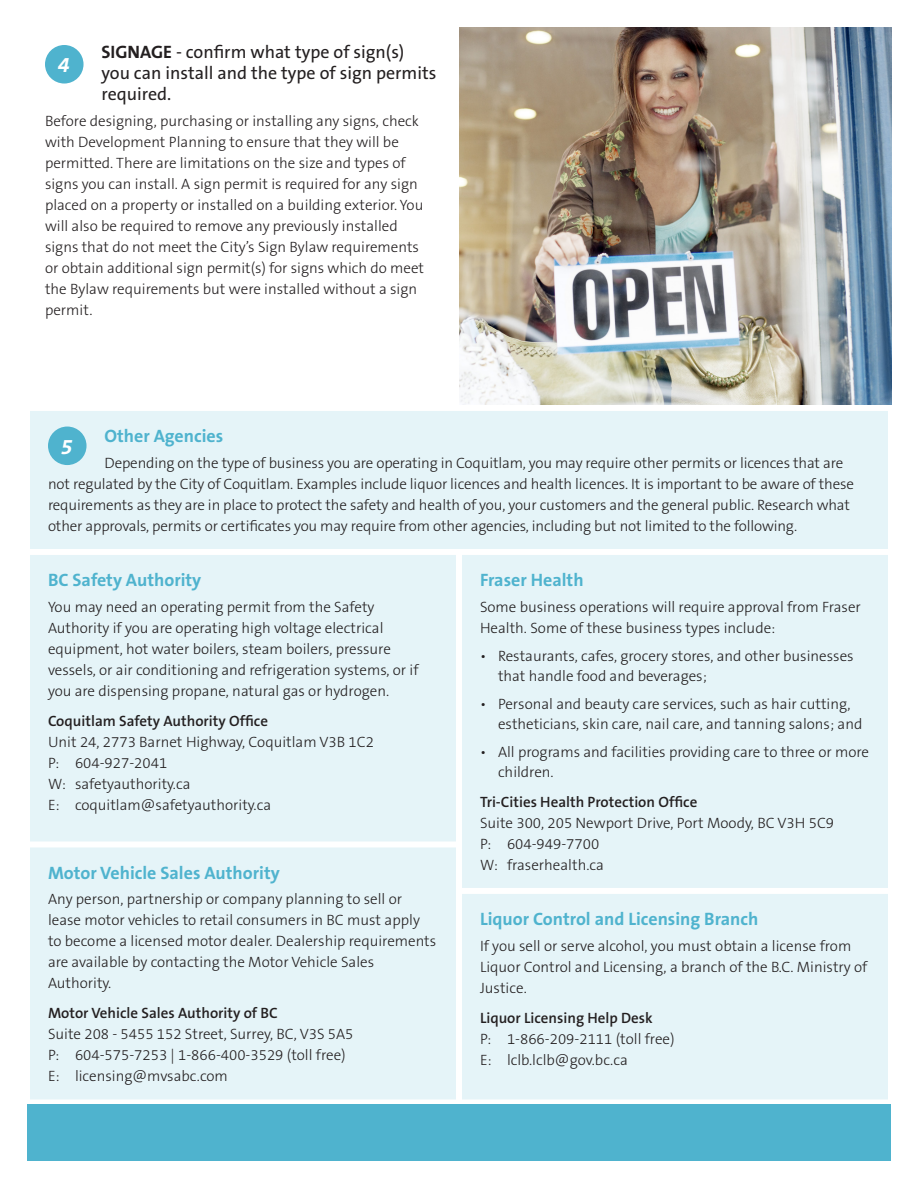
<style>
.page{position:relative;width:918px;height:1188px;background:#fff}
.page>*{position:absolute;margin:0;border:0;box-sizing:border-box;transform-origin:0 0}
.t1{font:italic 700 21.45px "The Sans B7";color:#fff}
.t2{font:700 18px "The Sans B7";color:#4fb3ce}
.t3{font:18px/21px "The Sans B5 Plain";color:#231f20}
.body{font:300 15px/21px "The Sans B3";color:#231f20}
.body_bullets{font:300 15px/19.5px "The Sans B3";color:#231f20}
.body-2{font:600 15px "The Sans B6";color:#231f20}
.s1{font-family:"The Sans B7";font-weight:700}
</style>
<div class="page">
<div style="left:28px;top:409px;width:862px;height:141px;background:#e5f4f8"></div>
<div style="left:27px;top:408px;width:864px;height:144px;border:3px solid #fff"></div>
<div style="left:27px;top:1105px;width:864px;height:56px;background:#4fb3ce"></div>
<div style="left:45px;top:45px;width:39px;height:39px;background:#4fb3ce;border-radius:50%"></div>
<div style="left:48px;top:427px;width:39px;height:38px;background:#4fb3ce;border-radius:50%"></div>
<img style="left:459px;top:27px;width:432px;height:378px">
<div style="left:28px;top:553px;width:430px;height:290px;background:#e5f4f8"></div>
<div style="left:27px;top:552px;width:432px;height:292px;border:3px solid #fff"></div>
<div style="left:460px;top:553px;width:430px;height:336px;background:#e5f4f8"></div>
<div style="left:459px;top:552px;width:432px;height:339px;border:3px solid #fff"></div>
<div style="left:460px;top:892px;width:430px;height:209px;background:#e5f4f8"></div>
<div style="left:459px;top:891px;width:432px;height:211px;border:3px solid #fff"></div>
<div style="left:28px;top:846px;width:430px;height:255px;background:#e5f4f8"></div>
<div style="left:27px;top:844px;width:432px;height:258px;border:3px solid #fff"></div>
<p class="t3" style="left:102px;top:43px;width:336px"><span class="s1">SIGNAGE</span> - confirm what type of sign(s) you can install and the type of sign permits required.</p>
<p class="body" style="left:45px;top:111px;width:381px">Before designing, purchasing or installing any signs, check with Development Planning to ensure that they will be permitted. There are limitations on the size and types of signs you can install. A sign permit is required for any sign placed on a property or installed on a building exterior. You will also be required to remove any previously installed signs that do not meet the City’s Sign Bylaw requirements or obtain additional sign permit(s) for signs which do meet the Bylaw requirements but were installed without a sign permit.</p>
<p class="t1" style="left:58px;top:54px;width:13px">4</p>
<p class="t2" style="left:105px;top:427px;width:120px">Other Agencies</p>
<p class="body" style="left:48px;top:453px;width:807px;text-indent:57px">Depending on the type of business you are operating in Coquitlam, you may require other permits or licences that are not regulated by the City of Coquitlam. Examples include liquor licences and health licences. It is important to be aware of these requirements as they are in place to protect the safety and health of you, your customers and the general public. Research what other approvals, permits or certificates you may require from other agencies, including but not limited to the following.</p>
<p class="t1" style="left:61px;top:435px;width:13px">5</p>
<p class="t2" style="left:48px;top:571px;width:155px">BC Safety Authority</p>
<p class="body" style="left:48px;top:597px;width:372px">You may need an operating permit from the Safety Authority if you are operating high voltage electrical equipment, hot water boilers, steam boilers, pressure vessels, or air conditioning and refrigeration systems, or if you are dispensing propane, natural gas or hydrogen.</p>
<p class="body-2" style="left:48px;top:713px;width:222px">Coquitlam Safety Authority Office</p>
<p class="body" style="left:48px;top:732px;width:327px">Unit 24, 2773 Barnet Highway, Coquitlam V3B 1C2</p>
<p class="body" style="left:48px;top:753px;width:121px">P: 604-927-2041</p>
<p class="body" style="left:48px;top:774px;width:144px">W: safetyauthority.ca</p>
<p class="body" style="left:48px;top:795px;width:225px">E: coquitlam@safetyauthority.ca</p>
<p class="t2" style="left:48px;top:863px;width:233px">Motor Vehicle Sales Authority</p>
<p class="body" style="left:48px;top:890px;width:390px">Any person, partnership or company planning to sell or lease motor vehicles to retail consumers in BC must apply to become a licensed motor dealer. Dealership requirements are available by contacting the Motor Vehicle Sales Authority.</p>
<p class="body-2" style="left:48px;top:1006px;width:231px">Motor Vehicle Sales Authority of BC</p>
<p class="body" style="left:48px;top:1025px;width:307px">Suite 208 - 5455 152 Street, Surrey, BC, V3S 5A5</p>
<p class="body" style="left:48px;top:1046px;width:299px">P: 604-575-7253 | 1-866-400-3529 (toll free)</p>
<p class="body" style="left:48px;top:1067px;width:181px">E: licensing@mvsabc.com</p>
<p class="t2" style="left:480px;top:571px;width:105px">Fraser Health</p>
<p class="body" style="left:480px;top:597px;width:382px">Some business operations will require approval from Fraser<br>Health. Some of these business types include:</p>
<p class="body_bullets" style="left:498px;top:647px;width:357px;text-indent:-18px">• Restaurants, cafes, grocery stores, and other businesses that handle food and beverages;</p>
<p class="body_bullets" style="left:498px;top:695px;width:366px;text-indent:-18px">• Personal and beauty care services, such as hair cutting, estheticians, skin care, nail care, and tanning salons; and</p>
<p class="body_bullets" style="left:498px;top:743px;width:373px;text-indent:-18px">• All programs and facilities providing care to three or more children.</p>
<p class="body-2" style="left:480px;top:794px;width:219px">Tri-Cities Health Protection Office</p>
<p class="body" style="left:480px;top:813px;width:356px">Suite 300, 205 Newport Drive, Port Moody, BC V3H 5C9</p>
<p class="body" style="left:480px;top:834px;width:121px">P: 604-949-7700</p>
<p class="body" style="left:480px;top:855px;width:125px">W: fraserhealth.ca</p>
<p class="t2" style="left:480px;top:910px;width:280px">Liquor Control and Licensing Branch</p>
<p class="body" style="left:480px;top:936px;width:389px">If you sell or serve alcohol, you must obtain a license from<br>Liquor Control and Licensing, a branch of the B.C. Ministry of<br>Justice.</p>
<p class="body-2" style="left:480px;top:1010px;width:174px">Liquor Licensing Help Desk</p>
<p class="body" style="left:480px;top:1029px;width:196px">P: 1-866-209-2111 (toll free)</p>
<p class="body" style="left:480px;top:1050px;width:149px">E: lclb.lclb@gov.bc.ca</p>
</div>
